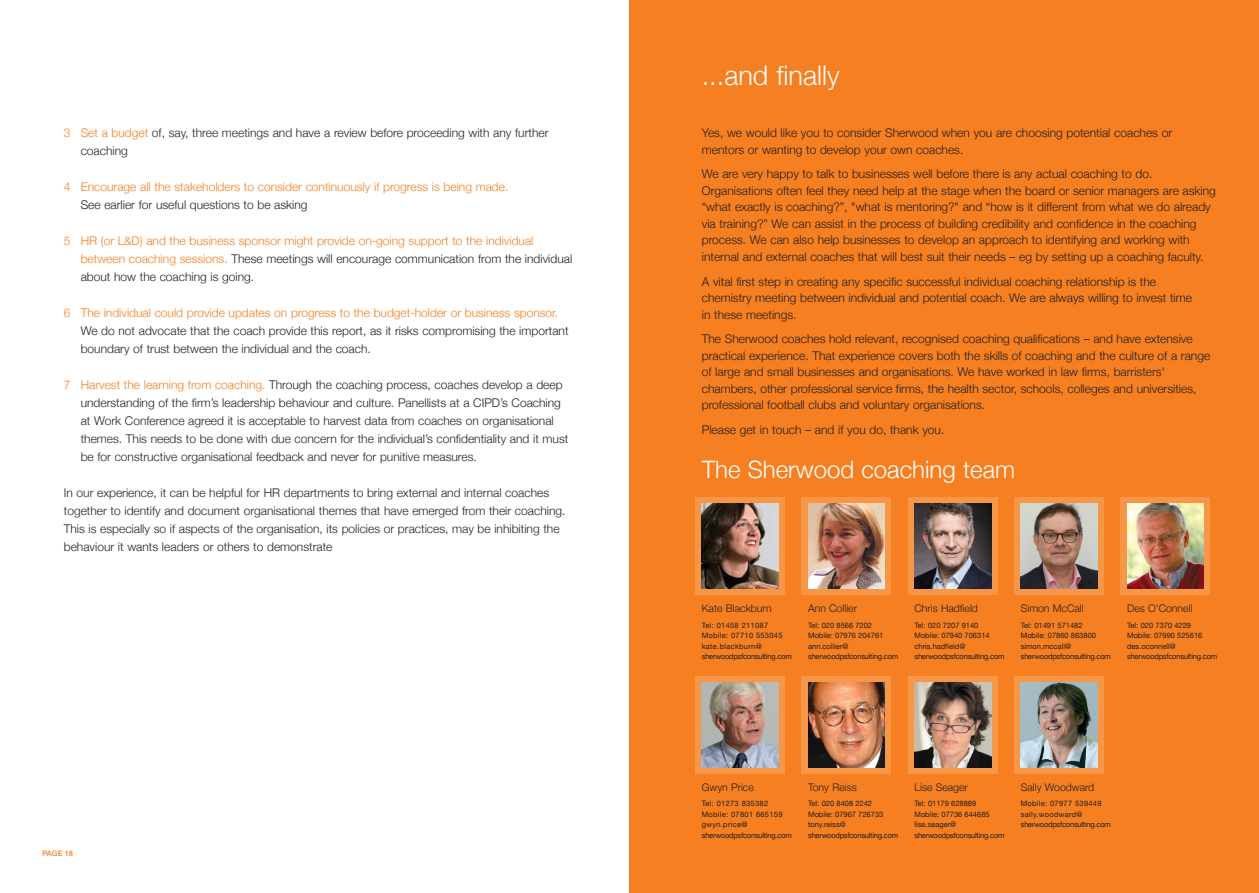
<style>
.page{position:relative;width:1259px;height:893px;background:#fff}
.page>*{position:absolute;margin:0;border:0;box-sizing:border-box;transform-origin:0 0}
.t1{font:300 27px "Helvetica Neue";color:#fff}
.t2{font:300 24px "Helvetica Neue";color:#fff}
.t3{font:300 12px/16.5px "Helvetica Neue";color:#231f20}
.t4{font:300 12px/18px "Helvetica Neue";color:#f57f21}
.t5{font:300 10.5px "Helvetica Neue";color:#231f20}
.t6{font:7.5px/10.5px "Helvetica Neue";color:#231f20}
.t7{font:7.5px/10.5px "Helvetica Neue";letter-spacing:.04em;color:#231f20}
.t8{font:500 7.5px "Helvetica Neue";color:#f57f21}
.s1{color:#f57f21}
.s2{color:#231f20}
</style>
<div class="page">
<div style="left:629px;top:0;width:630px;height:893px;background:#f57f21"></div>
<div style="left:695px;top:497px;width:89px;height:98px;background:#f79647"></div>
<img style="left:702px;top:504px;width:76px;height:85px">
<div style="left:801px;top:497px;width:90px;height:98px;background:#f79647"></div>
<img style="left:808px;top:504px;width:76px;height:85px">
<div style="left:908px;top:497px;width:89px;height:98px;background:#f79647"></div>
<div style="left:1014px;top:497px;width:89px;height:98px;background:#f79647"></div>
<div style="left:695px;top:676px;width:89px;height:98px;background:#f79647"></div>
<img style="left:702px;top:682px;width:76px;height:85px">
<div style="left:801px;top:676px;width:90px;height:98px;background:#f79647"></div>
<img style="left:808px;top:682px;width:76px;height:85px">
<div style="left:908px;top:676px;width:89px;height:98px;background:#f79647"></div>
<img style="left:914px;top:682px;width:77px;height:85px">
<div style="left:1014px;top:676px;width:89px;height:98px;background:#f79647"></div>
<img style="left:1020px;top:682px;width:77px;height:85px">
<div style="left:1120px;top:497px;width:90px;height:98px;background:#f79647"></div>
<img style="left:1127px;top:504px;width:76px;height:85px">
<img style="left:1020px;top:504px;width:77px;height:85px">
<img style="left:914px;top:504px;width:77px;height:85px">
<p class="t3" style="left:81px;top:124px;width:469px;line-height:18px;text-indent:-17px"><span class="s1">3 Set a budget</span> of, say, three meetings and have a review before proceeding with any further coaching</p>
<p class="t4" style="left:64px;top:178px;width:446px">4 Encourage all the stakeholders to consider continuously if progress is being made.</p>
<p class="t3" style="left:81px;top:196px;width:228px">See earlier for useful questions to be asking</p>
<p class="t4" style="left:81px;top:232px;width:493px;text-indent:-17px">5 HR (or L&amp;D) and the business sponsor might provide on-going support to the individual between coaching sessions. <span class="s2">These meetings will encourage communication from the individual about how the coaching is going.</span></p>
<p class="t4" style="left:64px;top:304px;width:496px">6 The individual could provide updates on progress to the budget-holder or business sponsor.</p>
<p class="t3" style="left:81px;top:322px;width:489px;line-height:18px">We do not advocate that the coach provide this report, as it risks compromising the important boundary of trust between the individual and the coach.</p>
<p class="t3" style="left:81px;top:376px;width:489px;line-height:18px;text-indent:-17px"><span class="s1">7 Harvest the learning from coaching.</span> Through the coaching process, coaches develop a deep understanding of the firm’s leadership behaviour and culture. Panellists at a CIPD’s Coaching at Work Conference agreed it is acceptable to harvest data from coaches on organisational themes. This needs to be done with due concern for the individual’s confidentiality and it must be for constructive organisational feedback and never for punitive measures.</p>
<p class="t3" style="left:64px;top:484px;width:503px;line-height:18px">In our experience, it can be helpful for HR departments to bring external and internal coaches together to identify and document organisational themes that have emerged from their coaching.<br>This is especially so if aspects of the organisation, its policies or practices, may be inhibiting the behaviour it wants leaders or others to demonstrate</p>
<p class="t8" style="left:43px;top:850px;width:32px">PAGE 18</p>
<h1 class="t1" style="left:702px;top:59px;width:139px">...and finally</h1>
<p class="t3" style="left:702px;top:124px;width:472px">Yes, we would like you to consider Sherwood when you are choosing potential coaches or mentors or wanting to develop your own coaches.</p>
<p class="t3" style="left:702px;top:166px;width:515px">We are very happy to talk to businesses well before there is any actual coaching to do.<br>Organisations often feel they need help at the stage when the board or senior managers are asking “what exactly is coaching?”, "what is mentoring?" and “how is it different from what we do already via training?” We can assist in the process of building credibility and confidence in the coaching process. We can also help businesses to develop an approach to identifying and working with internal and external coaches that will best suit their needs – eg by setting up a coaching faculty.</p>
<p class="t3" style="left:702px;top:273px;width:492px">A vital first step in creating any specific successful individual coaching relationship is the chemistry meeting between individual and potential coach. We are always willing to invest time in these meetings.</p>
<p class="t3" style="left:702px;top:331px;width:510px">The Sherwood coaches hold relevant, recognised coaching qualifications – and have extensive practical experience. That experience covers both the skills of coaching and the culture of a range of large and small businesses and organisations. We have worked in law firms, barristers' chambers, other professional service firms, the health sector, schools, colleges and universities, professional football clubs and voluntary organisations.</p>
<p class="t3" style="left:702px;top:421px;width:244px">Please get in touch – and if you do, thank you.</p>
<h2 class="t2" style="left:702px;top:455px;width:315px">The Sherwood coaching team</h2>
<p class="t5" style="left:702px;top:602px;width:71px">Kate Blackburn</p>
<p class="t7" style="left:702px;top:620px;width:92px">Tel: 01458 211087<br>Mobile: 07710 553045 kate.blackburn@ sherwoodpsfconsulting.com</p>
<p class="t5" style="left:808px;top:602px;width:50px">Ann Collier</p>
<p class="t6" style="left:808px;top:620px;width:92px">Tel: 020 8566 7202<br>Mobile: 07976 204761 ann.collier@ sherwoodpsfconsulting.com</p>
<p class="t5" style="left:914px;top:602px;width:65px">Chris Hadfield</p>
<p class="t6" style="left:914px;top:620px;width:92px">Tel: 020 7207 9140<br>Mobile: 07940 706314 chris.hadfield@ sherwoodpsfconsulting.com</p>
<p class="t5" style="left:1020px;top:602px;width:64px">Simon McCall</p>
<p class="t6" style="left:1020px;top:620px;width:92px">Tel: 01491 571482<br>Mobile: 07860 863800 simon.mccall@ sherwoodpsfconsulting.com</p>
<p class="t5" style="left:1127px;top:602px;width:67px">Des O’Connell</p>
<p class="t6" style="left:1127px;top:620px;width:92px">Tel: 020 7370 4229<br>Mobile: 07990 525616 des.oconnell@ sherwoodpsfconsulting.com</p>
<p class="t5" style="left:702px;top:781px;width:54px">Gwyn Price</p>
<p class="t7" style="left:702px;top:798px;width:92px">Tel: 01273 835382<br>Mobile: 07801 665159 gwyn.price@ sherwoodpsfconsulting.com</p>
<p class="t5" style="left:808px;top:781px;width:50px">Tony Reiss</p>
<p class="t6" style="left:808px;top:798px;width:92px">Tel: 020 8408 2242<br>Mobile: 07967 726733 tony.reiss@ sherwoodpsfconsulting.com</p>
<p class="t5" style="left:914px;top:781px;width:55px">Lise Seager</p>
<p class="t6" style="left:914px;top:798px;width:92px">Tel: 01179 628889<br>Mobile: 07736 644685 lise.seager@ sherwoodpsfconsulting.com</p>
<p class="t5" style="left:1020px;top:781px;width:75px">Sally Woodward</p>
<p class="t7" style="left:1020px;top:798px;width:92px">Mobile: 07977 539449 sally.woodward@ sherwoodpsfconsulting.com</p>
</div>
